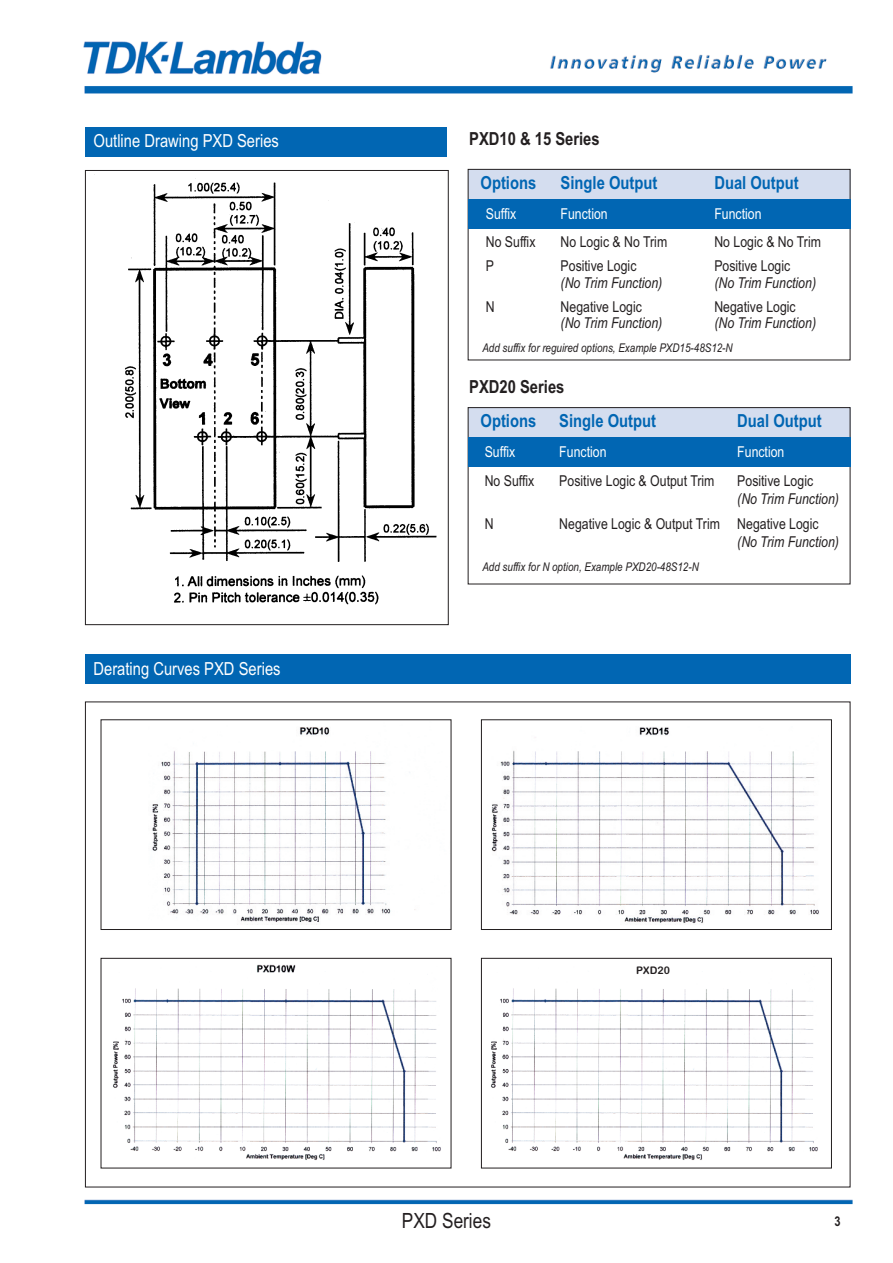
<style>
.page{position:relative;width:893px;height:1263px;background:#fff}
.page>*{position:absolute;margin:0;border:0;box-sizing:border-box;transform-origin:0 0}
.t1{font:21px "Arial Narrow";color:#231f20}
.t2{font:700 18px "Arial Narrow";color:#0166b3}
.t3{font:18px "Arial Narrow";color:#fff}
.t4{font:700 18px "Arial Narrow";color:#231f20}
.t5{font:15px "Arial Narrow";color:#231f20}
.t6{font:italic 15px "Arial Narrow";color:#231f20}
.t7{font:15px "Arial Narrow";color:#fff}
.t8{font:700 13.5px "Arial Narrow";color:#231f20}
.t9{font:italic 12px "Arial Narrow";color:#231f20}
.t10{font:10.5px "Arial Rounded MT Bold";color:#231f20}
</style>
<div class="page">
<img style="left:83px;top:41px;width:770px;height:1164px">
<img style="left:87px;top:172px;width:360px;height:451px">
<div style="left:85px;top:128px;width:361px;height:29px;background:#0166b3"></div>
<div style="left:86px;top:702px;width:764px;height:485px;background:#fff"></div>
<div style="left:85px;top:654px;width:765px;height:30px;background:#0166b3"></div>
<img style="left:152px;top:727px;width:263px;height:195px">
<div style="left:101px;top:719px;width:350px;height:211px;border:1px solid #231f20"></div>
<img style="left:113px;top:964px;width:328px;height:196px">
<div style="left:101px;top:958px;width:350px;height:210px;border:1px solid #231f20"></div>
<img style="left:491px;top:988px;width:327px;height:172px">
<div style="left:481px;top:958px;width:351px;height:210px;border:1px solid #231f20"></div>
<img style="left:491px;top:727px;width:328px;height:197px">
<div style="left:481px;top:719px;width:351px;height:211px;border:1px solid #231f20"></div>
<div style="left:478px;top:173px;width:382px;height:213px;background:#fff"></div>
<div style="left:468px;top:169px;width:382px;height:30px;background:#d4ddef"></div>
<div style="left:468px;top:169px;width:382px;height:191px;border:1px solid #231f20"></div>
<div style="left:468px;top:199px;width:382px;height:29px;background:#0166b3"></div>
<div style="left:468px;top:407px;width:382px;height:30px;background:#d4ddef"></div>
<div style="left:468px;top:407px;width:382px;height:177px;border:1px solid #231f20"></div>
<div style="left:468px;top:437px;width:382px;height:30px;background:#0166b3"></div>
<p class="t3" style="left:94px;top:130px;width:187px">Outline Drawing PXD Series</p>
<p class="t3" style="left:94px;top:658px;width:189px">Derating Curves PXD Series</p>
<p class="t4" style="left:469px;top:128px;width:132px">PXD10 &amp; 15 Series</p>
<p class="t2" style="left:480px;top:172px;width:57px">Options</p>
<p class="t2" style="left:561px;top:172px;width:98px">Single Output</p>
<p class="t2" style="left:714px;top:172px;width:86px">Dual Output</p>
<p class="t7" style="left:486px;top:205px;width:32px">Suffix</p>
<p class="t7" style="left:561px;top:205px;width:49px">Function</p>
<p class="t7" style="left:714px;top:205px;width:49px">Function</p>
<p class="t5" style="left:486px;top:233px;width:51px">No Suffix</p>
<p class="t5" style="left:561px;top:233px;width:108px">No Logic &amp; No Trim</p>
<p class="t5" style="left:714px;top:233px;width:108px">No Logic &amp; No Trim</p>
<p class="t5" style="left:486px;top:257px;width:10px">P</p>
<p class="t5" style="left:561px;top:257px;width:77px">Positive Logic</p>
<p class="t5" style="left:714px;top:257px;width:77px">Positive Logic</p>
<p class="t6" style="left:561px;top:274px;width:103px">(No Trim Function)</p>
<p class="t6" style="left:714px;top:274px;width:103px">(No Trim Function)</p>
<p class="t5" style="left:486px;top:298px;width:10px">N</p>
<p class="t5" style="left:561px;top:298px;width:83px">Negative Logic</p>
<p class="t5" style="left:714px;top:298px;width:83px">Negative Logic</p>
<p class="t6" style="left:561px;top:314px;width:103px">(No Trim Function)</p>
<p class="t6" style="left:714px;top:314px;width:103px">(No Trim Function)</p>
<p class="t9" style="left:482px;top:341px;width:252px">Add suffix for reguired options, Example PXD15-48S12-N</p>
<p class="t4" style="left:469px;top:377px;width:97px">PXD20 Series</p>
<p class="t2" style="left:480px;top:410px;width:57px">Options</p>
<p class="t2" style="left:559px;top:410px;width:98px">Single Output</p>
<p class="t2" style="left:737px;top:410px;width:86px">Dual Output</p>
<p class="t7" style="left:485px;top:443px;width:32px">Suffix</p>
<p class="t7" style="left:559px;top:443px;width:49px">Function</p>
<p class="t7" style="left:737px;top:443px;width:49px">Function</p>
<p class="t5" style="left:485px;top:472px;width:51px">No Suffix</p>
<p class="t5" style="left:559px;top:472px;width:157px">Positive Logic &amp; Output Trim</p>
<p class="t5" style="left:737px;top:472px;width:77px">Positive Logic</p>
<p class="t6" style="left:737px;top:490px;width:103px">(No Trim Function)</p>
<p class="t5" style="left:485px;top:515px;width:10px">N</p>
<p class="t5" style="left:559px;top:515px;width:261px">Negative Logic &amp; Output Trim Negative Logic</p>
<p class="t6" style="left:737px;top:533px;width:103px">(No Trim Function)</p>
<p class="t9" style="left:482px;top:560px;width:218px">Add suffix for N option, Example PXD20-48S12-N</p>
<p class="t10" style="left:636px;top:964px;width:35px">PXD20</p>
<h1 class="t1" style="left:402px;top:1208px;width:90px">PXD Series</h1>
<p class="t8" style="left:835px;top:1213px;width:8px">3</p>
</div>
